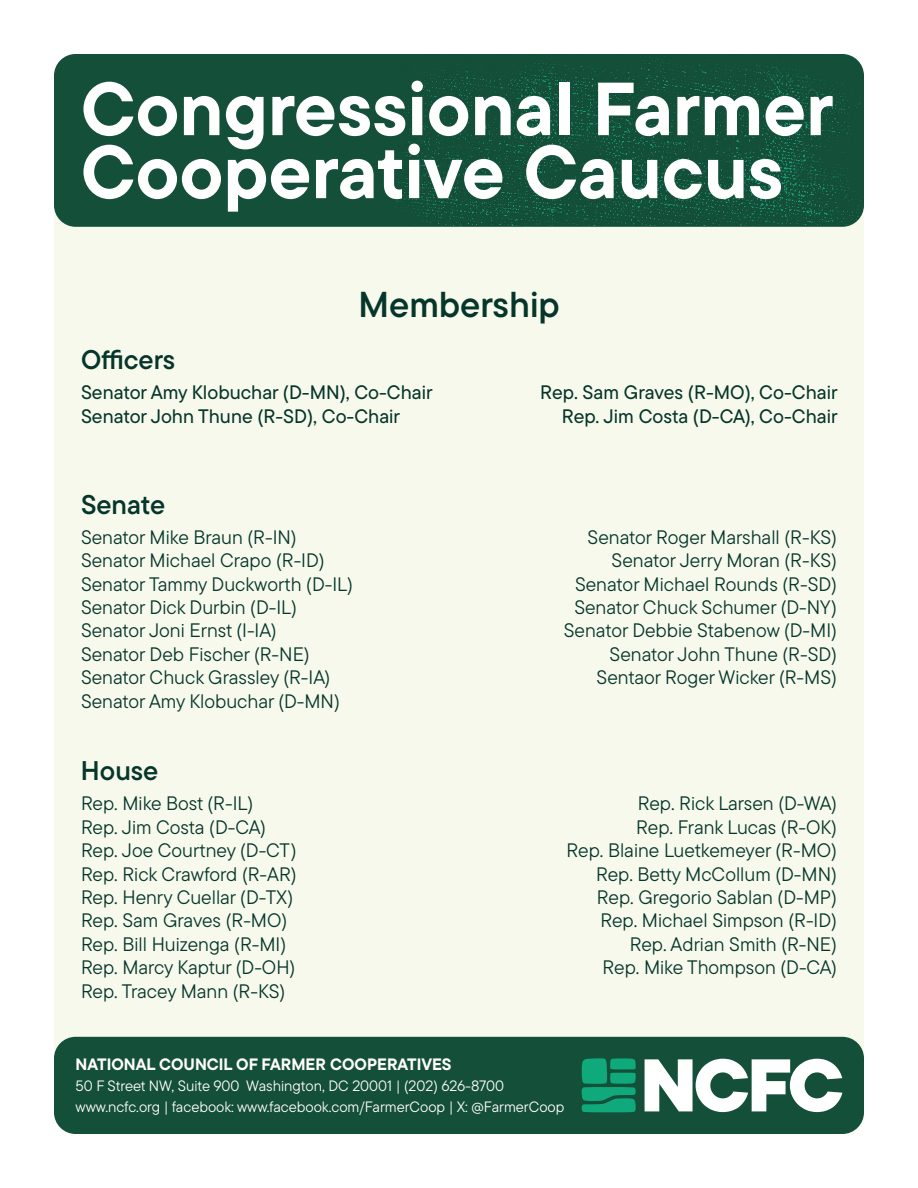
<style>
.page{position:relative;width:918px;height:1188px;background:#fff}
.page>*{position:absolute;margin:0;border:0;box-sizing:border-box;transform-origin:0 0}
.t1{font:700 75px/63px "TT Commons Pro";color:#fff}
.t2{font:36px "TT Commons Pro Db";color:#06352a}
.t3{font:27px "TT Commons Pro Db";color:#06352a}
.t4{font:19.5px/23.4px "TT Commons Pro";color:#06352a}
.t5{font:500 19.5px/23.4px "TT Commons Pro";color:#06352a;text-align:right}
.t6{font:700 16.5px "TT Commons Pro";color:#fff}
.t7{font:15px/21.3px "TT Commons Pro";color:#fff}
</style>
<div class="page">
<div style="left:54px;top:199px;width:810px;height:907px;background:#f6f9ec;border-radius:22px"></div>
<div style="left:54px;top:1037px;width:810px;height:97px;background:#144f3a;border-radius:22px"></div>
<svg style="left:582px;top:1058px;width:54px;height:54px"></svg>
<svg style="left:645px;top:1059px;width:197px;height:53px"></svg>
<div style="left:54px;top:54px;width:810px;height:173px;background:#144f3a;border-radius:22px"></div>
<img style="left:385px;top:54px;width:479px;height:173px">
<h1 class="t1" style="left:81px;top:77px;width:754px">Congressional Farmer<br>Cooperative Caucus</h1>
<h2 class="t2" style="left:359px;top:278px;width:203px">Membership</h2>
<h3 class="t3" style="left:81px;top:340px;width:96px">Officers</h3>
<p class="t5" style="left:81px;top:381px;width:353px;text-align:left">Senator Amy Klobuchar (D-MN), Co-Chair<br>Senator John Thune (R-SD), Co-Chair</p>
<h3 class="t3" style="left:81px;top:484px;width:86px">Senate</h3>
<p class="t4" style="left:81px;top:525px;width:274px">Senator Mike Braun (R-IN)<br>Senator Michael Crapo (R-ID)<br>Senator Tammy Duckworth (D-IL)<br>Senator Dick Durbin (D-IL)<br>Senator Joni Ernst (I-IA)<br>Senator Deb Fischer (R-NE)<br>Senator Chuck Grassley (R-IA)<br>Senator Amy Klobuchar (D-MN)</p>
<p class="t5" style="left:540px;top:381px;width:299px">Rep. Sam Graves (R-MO), Co-Chair<br>Rep. Jim Costa (D-CA), Co-Chair</p>
<p class="t4" style="left:564px;top:525px;width:275px;text-align:right">Senator Roger Marshall (R-KS)<br>Senator Jerry Moran (R-KS)<br>Senator Michael Rounds (R-SD)<br>Senator Chuck Schumer (D-NY)<br>Senator Debbie Stabenow (D-MI)<br>Senator John Thune (R-SD)<br>Sentaor Roger Wicker (R-MS)</p>
<h3 class="t3" style="left:81px;top:751px;width:79px">House</h3>
<p class="t4" style="left:81px;top:792px;width:217px">Rep. Mike Bost (R-IL)<br>Rep. Jim Costa (D-CA)<br>Rep. Joe Courtney (D-CT)<br>Rep. Rick Crawford (R-AR)<br>Rep. Henry Cuellar (D-TX)<br>Rep. Sam Graves (R-MO)<br>Rep. Bill Huizenga (R-MI)<br>Rep. Marcy Kaptur (D-OH)<br>Rep. Tracey Mann (R-KS)</p>
<p class="t4" style="left:567px;top:792px;width:272px;text-align:right">Rep. Rick Larsen (D-WA)<br>Rep. Frank Lucas (R-OK)<br>Rep. Blaine Luetkemeyer (R-MO)<br>Rep. Betty McCollum (D-MN)<br>Rep. Gregorio Sablan (D-MP)<br>Rep. Michael Simpson (R-ID)<br>Rep. Adrian Smith (R-NE)<br>Rep. Mike Thompson (D-CA)</p>
<p class="t6" style="left:76px;top:1052px;width:378px">NATIONAL COUNCIL OF FARMER COOPERATIVES</p>
<p class="t7" style="left:76px;top:1075px;width:490px">50 F Street NW, Suite 900 Washington, DC 20001 | (202) 626-8700 www.ncfc.org | facebook: www.facebook.com/FarmerCoop | X: @FarmerCoop</p>
</div>
